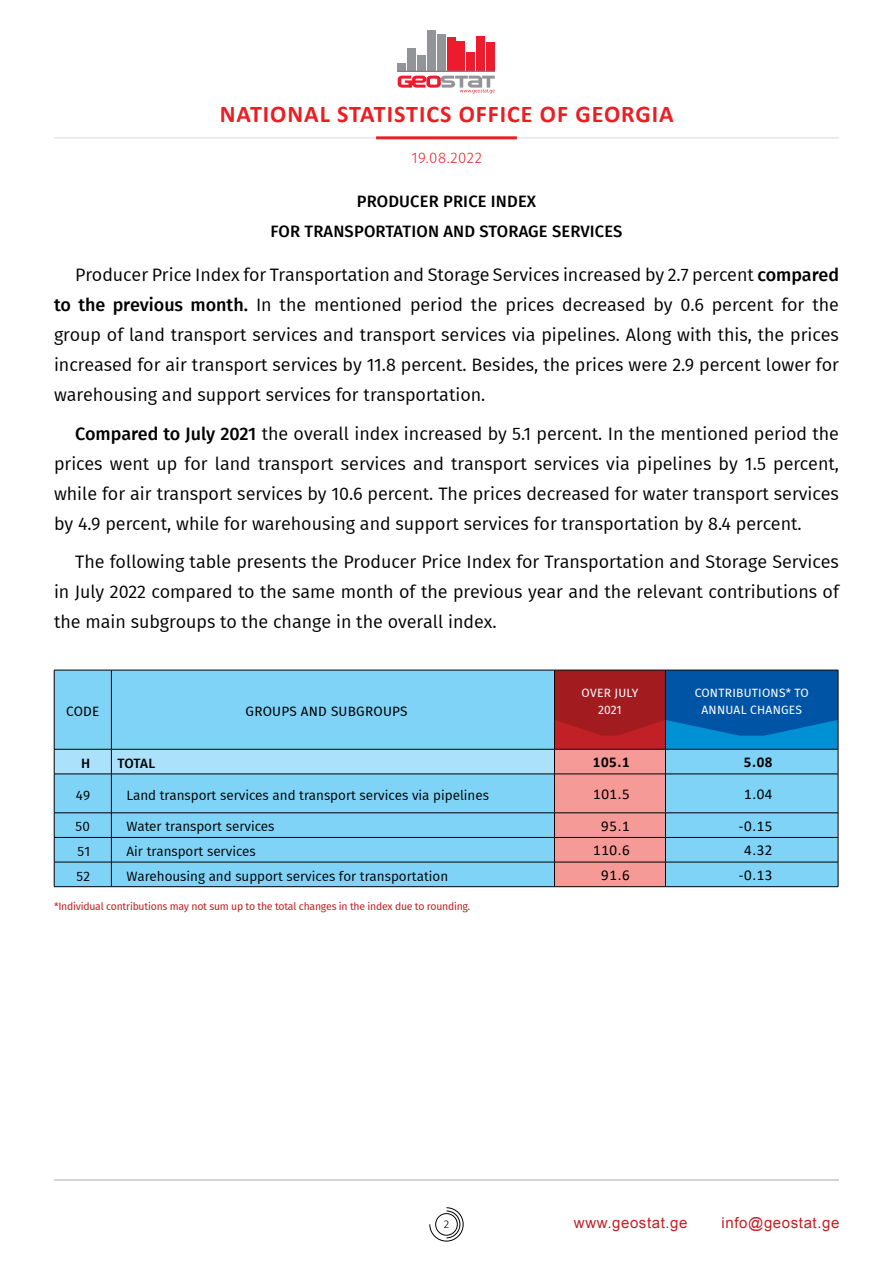
<style>
.page{position:relative;width:893px;height:1263px;background:#fff}
.page>*{position:absolute;margin:0;border:0;box-sizing:border-box;transform-origin:0 0}
.t1{font:700 24px "Calibri";letter-spacing:.04em;color:#ed1d24}
.t2{font:18px/30px "Fira GO";color:#000;text-align:justify}
.t3{font:500 16.5px/29.7px "Fira GO";letter-spacing:.01em;color:#000;text-align:center}
.t4{font:15px "Calibri";letter-spacing:.04em;color:#000}
.t5{font:15px "BPG Ingiri Arial";letter-spacing:.04em;color:#c12026}
.t6{font:300 15px "Fira GO";letter-spacing:.04em;color:#ed1d24}
.t7{font:700 15px "Calibri";color:#000}
.t8{font:13.5px "Fira GO";color:#000}
.t9{font:13.5px "Fira GO";letter-spacing:.02em;color:#000}
.t10{font:500 13.5px "Fira GO";letter-spacing:-.015em;color:#000}
.t11{font:12px/16.5px "Fira GO";letter-spacing:.02em;color:#fff;text-align:center}
.t12{font:300 12px "Calibri";color:#000}
.t13{font:10.5px "Fira GO";letter-spacing:-.02em;color:#c12026}
.s1{font-weight:500}
</style>
<div class="page">
<svg style="left:429px;top:1207px;width:35px;height:34px"></svg>
<hr style="left:54px;top:1179px;width:785px;height:1px;background:#a7a9ac">
<hr style="left:54px;top:137px;width:785px;height:2px;background:#e6e7e8">
<hr style="left:376px;top:136px;width:141px;height:3px;background:#ed1d24">
<div style="left:398px;top:63px;width:8px;height:9px;background:#929497"></div>
<div style="left:407px;top:48px;width:9px;height:24px;background:#929497"></div>
<div style="left:417px;top:55px;width:9px;height:17px;background:#929497"></div>
<div style="left:427px;top:30px;width:9px;height:42px;background:#929497"></div>
<div style="left:437px;top:34px;width:9px;height:38px;background:#929497"></div>
<div style="left:447px;top:37px;width:8px;height:35px;background:#ec1b2e"></div>
<div style="left:457px;top:42px;width:8px;height:30px;background:#ec1b2e"></div>
<div style="left:466px;top:52px;width:9px;height:20px;background:#ec1b2e"></div>
<div style="left:476px;top:36px;width:9px;height:36px;background:#ec1b2e"></div>
<div style="left:486px;top:42px;width:9px;height:30px;background:#ec1b2e"></div>
<hr style="left:398px;top:71px;width:97px;height:1px;background:#808184">
<svg style="left:398px;top:76px;width:97px;height:17px"></svg>
<svg style="left:555px;top:671px;width:283px;height:215px;background:#5f8cb7"></svg>
<div style="left:55px;top:671px;width:499px;height:78px;background:#7ed3f7"></div>
<hr style="left:554px;top:670px;width:1px;height:79px;background:#000">
<hr style="left:665px;top:670px;width:1px;height:79px;background:#000">
<hr style="left:111px;top:670px;width:1px;height:79px;background:#000">
<hr style="left:54px;top:670px;width:57px;height:1px;background:#000">
<hr style="left:54px;top:670px;width:1px;height:79px;background:#000">
<hr style="left:111px;top:670px;width:443px;height:1px;background:#000">
<hr style="left:554px;top:670px;width:111px;height:1px;background:#000">
<hr style="left:665px;top:670px;width:173px;height:1px;background:#000">
<hr style="left:838px;top:670px;width:1px;height:79px;background:#000">
<hr style="left:665px;top:749px;width:173px;height:1px;background:#000">
<svg style="left:838px;top:749px;width:1px;height:25px"></svg>
<hr style="left:665px;top:774px;width:173px;height:1px;background:#000">
<hr style="left:838px;top:774px;width:1px;height:39px;background:#000">
<hr style="left:665px;top:812px;width:173px;height:1px;background:#000">
<hr style="left:665px;top:837px;width:173px;height:1px;background:#000">
<svg style="left:838px;top:813px;width:1px;height:73px"></svg>
<hr style="left:665px;top:862px;width:173px;height:1px;background:#000">
<hr style="left:665px;top:886px;width:173px;height:1px;background:#000">
<svg style="left:54px;top:749px;width:612px;height:138px;background:#92c1db"></svg>
<hr style="left:54px;top:886px;width:57px;height:1px;background:#000">
<hr style="left:111px;top:886px;width:443px;height:1px;background:#000">
<h1 class="t1" style="left:220px;top:97px;width:455px">NATIONAL STATISTICS OFFICE OF GEORGIA</h1>
<p class="t6" style="left:411px;top:149px;width:72px">19.08.2022</p>
<p class="t3" style="left:271px;top:186px;width:353px">PRODUCER PRICE INDEX<br>FOR TRANSPORTATION AND STORAGE SERVICES</p>
<p class="t2" style="left:54px;top:260px;width:786px;text-indent:21px">Producer Price Index for Transportation and Storage Services increased by 2.7 percent <span class="s1">compared to the previous month.</span> In the mentioned period the prices decreased by 0.6 percent for the group of land transport services and transport services via pipelines. Along with this, the prices increased for air transport services by 11.8 percent. Besides, the prices were 2.9 percent lower for warehousing and support services for transportation.</p>
<p class="t2" style="left:54px;top:419px;width:787px;text-indent:21px"><span class="s1">Compared to July 2021</span> the overall index increased by 5.1 percent. In the mentioned period the prices went up for land transport services and transport services via pipelines by 1.5 percent, while for air transport services by 10.6 percent. The prices decreased for water transport services by 4.9 percent, while for warehousing and support services for transportation by 8.4 percent.</p>
<p class="t2" style="left:54px;top:547px;width:787px;text-indent:21px">The following table presents the Producer Price Index for Transportation and Storage Services in July 2022 compared to the same month of the previous year and the relevant contributions of the main subgroups to the change in the overall index.</p>
<p class="t9" style="left:66px;top:703px;width:35px">CODE</p>
<p class="t9" style="left:246px;top:703px;width:163px">GROUPS AND SUBGROUPS</p>
<p class="t11" style="left:582px;top:685px;width:58px">OVER JULY<br>2021</p>
<p class="t11" style="left:695px;top:685px;width:116px">CONTRIBUTIONS* TO<br>ANNUAL CHANGES</p>
<p class="t10" style="left:81px;top:755px;width:11px">H</p>
<p class="t10" style="left:117px;top:755px;width:39px">TOTAL</p>
<p class="t7" style="left:593px;top:752px;width:38px">105.1</p>
<p class="t7" style="left:744px;top:752px;width:30px">5.08</p>
<p class="t8" style="left:76px;top:787px;width:16px">49</p>
<p class="t8" style="left:127px;top:787px;width:364px">Land transport services and transport services via pipelines</p>
<p class="t4" style="left:593px;top:783px;width:38px">101.5</p>
<p class="t4" style="left:744px;top:783px;width:30px">1.04</p>
<p class="t8" style="left:75px;top:819px;width:16px">50</p>
<p class="t8" style="left:127px;top:819px;width:150px">Water transport services</p>
<p class="t4" style="left:601px;top:815px;width:30px">95.1</p>
<p class="t4" style="left:739px;top:815px;width:35px">-0.15</p>
<p class="t8" style="left:78px;top:843px;width:14px">51</p>
<p class="t8" style="left:127px;top:843px;width:131px">Air transport services</p>
<p class="t4" style="left:593px;top:840px;width:38px">110.6</p>
<p class="t4" style="left:744px;top:840px;width:30px">4.32</p>
<p class="t8" style="left:76px;top:868px;width:15px">52</p>
<p class="t8" style="left:127px;top:868px;width:323px">Warehousing and support services for transportation</p>
<p class="t4" style="left:601px;top:865px;width:30px">91.6</p>
<p class="t4" style="left:739px;top:865px;width:35px">-0.13</p>
<p class="t13" style="left:54px;top:900px;width:418px">*Individual contributions may not sum up to the total changes in the index due to rounding.</p>
<p class="t12" style="left:443px;top:1217px;width:8px">2</p>
<p class="t5" style="left:574px;top:1213px;width:115px">www.geostat.ge</p>
<p class="t5" style="left:722px;top:1213px;width:119px">info@geostat.ge</p>
</div>
